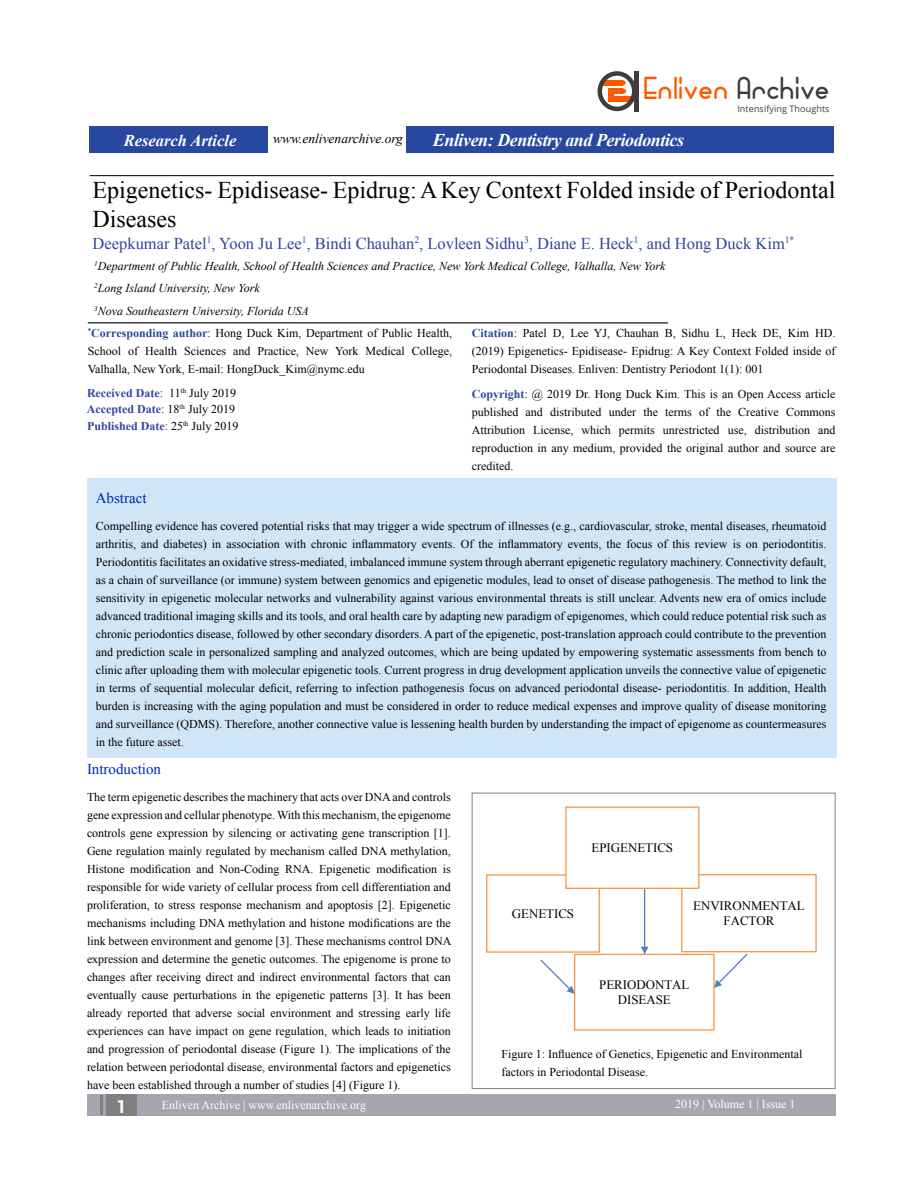
<style>
.page{position:relative;width:918px;height:1185px;background:#fff}
.page>*{position:absolute;margin:0;border:0;box-sizing:border-box;transform-origin:0 0}
.t1{font:900 33px "Bowhouse";letter-spacing:.005em;color:#ff5700}
.t2{font:24px/28.8px "Times New Roman";color:#000}
.t3{font:italic 700 18px "Times New Roman";letter-spacing:-.025em;color:#fff}
.t4{font:700 18px "Roboto";color:#fff}
.t5{font:16.5px "Times New Roman";color:#31469d}
.t6{font:italic 700 16.5px "Times New Roman";color:#fff}
.t7{font:15px "Times New Roman";color:#0026c0}
.t8{font:italic 13.5px "Times New Roman";color:#000}
.t9{font:12.9px/15px "Times New Roman";color:#000;text-align:center}
.t10{font:12px/18px "Times New Roman";color:#000;text-align:justify}
.t11{font:italic 12px/22.5px "Times New Roman";color:#000}
.t12{font:700 12px/16.5px "Times New Roman";color:#31469d}
.t13{font:12px "Times New Roman";color:#fff}
.t14{font:9px "Open Sans";letter-spacing:.01em;color:#3d3d3d}
.s1{color:#3d3d3d}
.s2{font-weight:700;color:#27489e}
.s3{font-weight:400;color:#000}
</style>
<div class="page">
<hr style="left:90px;top:175px;width:744px;height:1px;background:#000">
<hr style="left:88px;top:322px;width:580px;height:1px;background:#000">
<div style="left:90px;top:127px;width:744px;height:26px;background:#27489e"></div>
<div style="left:269px;top:124px;width:137px;height:34px;background:#fff"></div>
<div style="left:87px;top:1094px;width:749px;height:22px;background:#a5a6af"></div>
<hr style="left:100px;top:1095px;width:3px;height:20px;background:#808080">
<div style="left:106px;top:1094px;width:31px;height:22px;background:#808080"></div>
<div style="left:598px;top:71px;width:38px;height:40px;border:4px solid #3d3d3d;border-radius:50%"></div>
<hr style="left:634px;top:71px;width:4px;height:41px;background:#3d3d3d">
<svg style="left:602px;top:80px;width:31px;height:22px"></svg>
<div style="left:472px;top:793px;width:364px;height:296px;background:#fff;border:1px solid #808080"></div>
<div style="left:87px;top:478px;width:749px;height:280px;background:#d0e5f6"></div>
<div style="left:574px;top:954px;width:141px;height:77px;border:1px solid #f79646"></div>
<div style="left:681px;top:874px;width:136px;height:78px;border:1px solid #f79646"></div>
<div style="left:486px;top:874px;width:114px;height:79px;border:1px solid #f79646"></div>
<svg style="left:540px;top:959px;width:35px;height:35px"></svg>
<hr style="left:644px;top:888px;width:1px;height:60px;background:#4f81bd">
<svg style="left:641px;top:947px;width:7px;height:7px"></svg>
<svg style="left:714px;top:953px;width:34px;height:35px"></svg>
<div style="left:566px;top:807px;width:133px;height:81px;background:#fff"></div>
<div style="left:565px;top:806px;width:134px;height:83px;border:1px solid #f79646"></div>
<h1 class="t1" style="left:645px;top:69px;width:188px">Enliven <span class="s1">Archive</span></h1>
<p class="t14" style="left:737px;top:103px;width:94px">Intensifying Thoughts</p>
<p class="t8" style="left:273px;top:129px;width:131px">www.enlivenarchive.org</p>
<h3 class="t6" style="left:124px;top:129px;width:114px">Research Article</h3>
<h3 class="t3" style="left:433px;top:128px;width:253px">Enliven: Dentistry and Periodontics</h3>
<h2 class="t2" style="left:93px;top:175px;width:744px">Epigenetics- Epidisease- Epidrug: A Key Context Folded inside of Periodontal<br>Diseases</h2>
<h3 class="t5" style="left:93px;top:232px;width:703px">Deepkumar Patel<sup>1</sup>, Yoon Ju Lee<sup>1</sup>, Bindi Chauhan<sup>2</sup>, Lovleen Sidhu<sup>3</sup>, Diane E. Heck<sup>1</sup>, and Hong Duck Kim<sup>1*</sup></h3>
<p class="t11" style="left:94px;top:254px;width:573px"><sup>1</sup>Department of Public Health, School of Health Sciences and Practice, New York Medical College, Valhalla, New York<br><sup>2</sup>Long Island University, New York<br><sup>3</sup>Nova Southeastern University, Florida USA</p>
<p class="t10" style="left:88px;top:323px;width:366px"><sup>*</sup><span class="s2">Corresponding author</span>: Hong Duck Kim, Department of Public Health, School of Health Sciences and Practice, New York Medical College, Valhalla, New York, E-mail: HongDuck_Kim@nymc.edu</p>
<p class="t10" style="left:472px;top:323px;width:365px"><span class="s2">Citation</span>: Patel D, Lee YJ, Chauhan B, Sidhu L, Heck DE, Kim HD. (2019) Epigenetics- Epidisease- Epidrug: A Key Context Folded inside of Periodontal Diseases. Enliven: Dentistry Periodont 1(1): 001</p>
<p class="t10" style="left:472px;top:385px;width:365px"><span class="s2">Copyright</span>: @ 2019 Dr. Hong Duck Kim. This is an Open Access article published and distributed under the terms of the Creative Commons Attribution License, which permits unrestricted use, distribution and reproduction in any medium, provided the original author and source are credited.</p>
<p class="t12" style="left:87px;top:384px;width:153px">Received Date<span class="s3">: 11</span><sup>th</sup> <span class="s3">July 2019<br></span>Accepted Date<span class="s3">: 18</span><sup>th</sup> <span class="s3">July 2019<br></span>Published Date<span class="s3">: 25</span><sup>th</sup> <span class="s3">July 2019</span></p>
<p class="t7" style="left:96px;top:487px;width:52px">Abstract</p>
<p class="t10" style="left:96px;top:516px;width:732px">Compelling evidence has covered potential risks that may trigger a wide spectrum of illnesses (e.g., cardiovascular, stroke, mental diseases, rheumatoid arthritis, and diabetes) in association with chronic inflammatory events. Of the inflammatory events, the focus of this review is on periodontitis.<br>Periodontitis facilitates an oxidative stress-mediated, imbalanced immune system through aberrant epigenetic regulatory machinery. Connectivity default, as a chain of surveillance (or immune) system between genomics and epigenetic modules, lead to onset of disease pathogenesis. The method to link the sensitivity in epigenetic molecular networks and vulnerability against various environmental threats is still unclear. Advents new era of omics include advanced traditional imaging skills and its tools, and oral health care by adapting new paradigm of epigenomes, which could reduce potential risk such as chronic periodontics disease, followed by other secondary disorders. A part of the epigenetic, post-translation approach could contribute to the prevention and prediction scale in personalized sampling and analyzed outcomes, which are being updated by empowering systematic assessments from bench to clinic after uploading them with molecular epigenetic tools. Current progress in drug development application unveils the connective value of epigenetic in terms of sequential molecular deficit, referring to infection pathogenesis focus on advanced periodontal disease- periodontitis. In addition, Health burden is increasing with the aging population and must be considered in order to reduce medical expenses and improve quality of disease monitoring and surveillance (QDMS). Therefore, another connective value is lessening health burden by understanding the impact of epigenome as countermeasures in the future asset.</p>
<p class="t7" style="left:87px;top:758px;width:76px">Introduction</p>
<p class="t10" style="left:87px;top:788px;width:366px">The term epigenetic describes the machinery that acts over DNA and controls gene expression and cellular phenotype. With this mechanism, the epigenome controls gene expression by silencing or activating gene transcription [1].<br>Gene regulation mainly regulated by mechanism called DNA methylation, Histone modification and Non-Coding RNA. Epigenetic modification is responsible for wide variety of cellular process from cell differentiation and proliferation, to stress response mechanism and apoptosis [2]. Epigenetic mechanisms including DNA methylation and histone modifications are the link between environment and genome [3]. These mechanisms control DNA expression and determine the genetic outcomes. The epigenome is prone to changes after receiving direct and indirect environmental factors that can eventually cause perturbations in the epigenetic patterns [3]. It has been already reported that adverse social environment and stressing early life experiences can have impact on gene regulation, which leads to initiation and progression of periodontal disease (Figure 1). The implications of the relation between periodontal disease, environmental factors and epigenetics have been established through a number of studies [4] (Figure 1).</p>
<p class="t9" style="left:592px;top:840px;width:83px">EPIGENETICS</p>
<p class="t9" style="left:693px;top:898px;width:113px">ENVIRONMENTAL<br>FACTOR</p>
<p class="t9" style="left:512px;top:906px;width:64px">GENETICS</p>
<p class="t9" style="left:599px;top:977px;width:92px">PERIODONTAL<br>DISEASE</p>
<p class="t10" style="left:502px;top:1045px;width:303px">Figure 1: Influence of Genetics, Epigenetic and Environmental factors in Periodontal Disease.</p>
<h3 class="t4" style="left:116px;top:1094px;width:12px">1</h3>
<p class="t13" style="left:162px;top:1096px;width:206px">Enliven Archive | www.enlivenarchive.org</p>
<p class="t13" style="left:675px;top:1096px;width:122px">2019 | Volume 1 | Issue 1</p>
</div>
